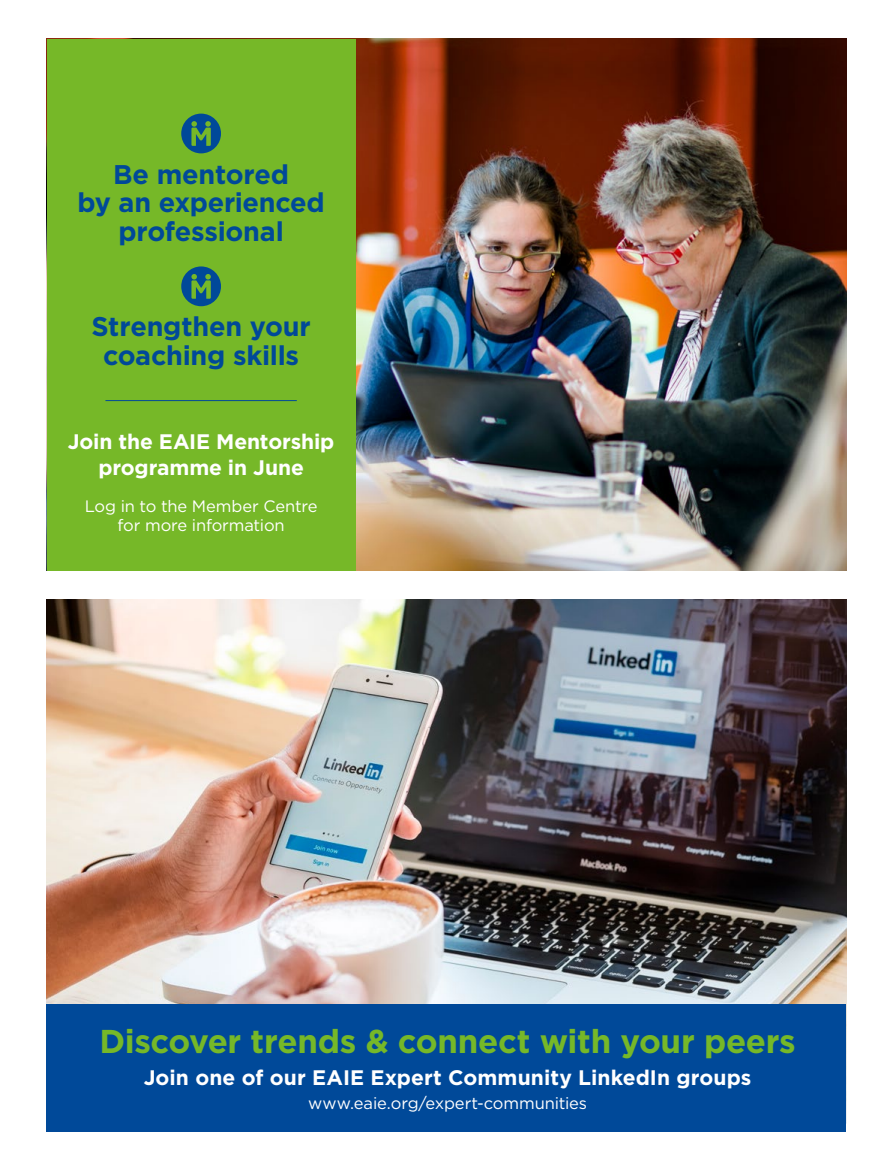
<style>
.page{position:relative;width:893px;height:1170px;background:#fff}
.page>*{position:absolute;margin:0;border:0;box-sizing:border-box;transform-origin:0 0}
.t1{font:700 33px "Gotham";letter-spacing:-.01em;color:#76b828}
.t2{font:700 27px/28.5px "Gotham";letter-spacing:-.01em;color:#004999;text-align:center}
.t3{font:700 21px/25.2px "Gotham";color:#fff;text-align:center}
.t4{font:16.5px/19.8px "Gotham";letter-spacing:-.01em;color:#fff;text-align:center}
</style>
<div class="page">
<img style="left:47px;top:599px;width:799px;height:404px">
<img style="left:355px;top:39px;width:491px;height:531px">
<div style="left:47px;top:1003px;width:799px;height:128px;background:#004999"></div>
<div style="left:47px;top:39px;width:308px;height:531px;background:#76b828"></div>
<div style="left:181px;top:114px;width:40px;height:39px;background:#004999;border-radius:50%"></div>
<svg style="left:191px;top:121px;width:20px;height:25px"></svg>
<div style="left:181px;top:266px;width:40px;height:40px;background:#004999;border-radius:50%"></div>
<svg style="left:191px;top:274px;width:20px;height:25px"></svg>
<hr style="left:105px;top:400px;width:192px;height:1px;background:#004999">
<p class="t2" style="left:77px;top:159px;width:249px">Be mentored<br>by an experienced professional</p>
<p class="t2" style="left:91px;top:312px;width:221px">Strengthen your coaching skills</p>
<p class="t3" style="left:68px;top:429px;width:268px">Join the EAIE Mentorship programme in June</p>
<p class="t4" style="left:85px;top:495px;width:234px">Log in to the Member Centre for more information</p>
<h1 class="t1" style="left:99px;top:1018px;width:698px">Discover trends &amp; connect with your peers</h1>
<p class="t3" style="left:144px;top:1064px;width:609px">Join one of our EAIE Expert Community LinkedIn groups</p>
<p class="t4" style="left:308px;top:1092px;width:280px">www.eaie.org/expert-communities</p>
</div>
